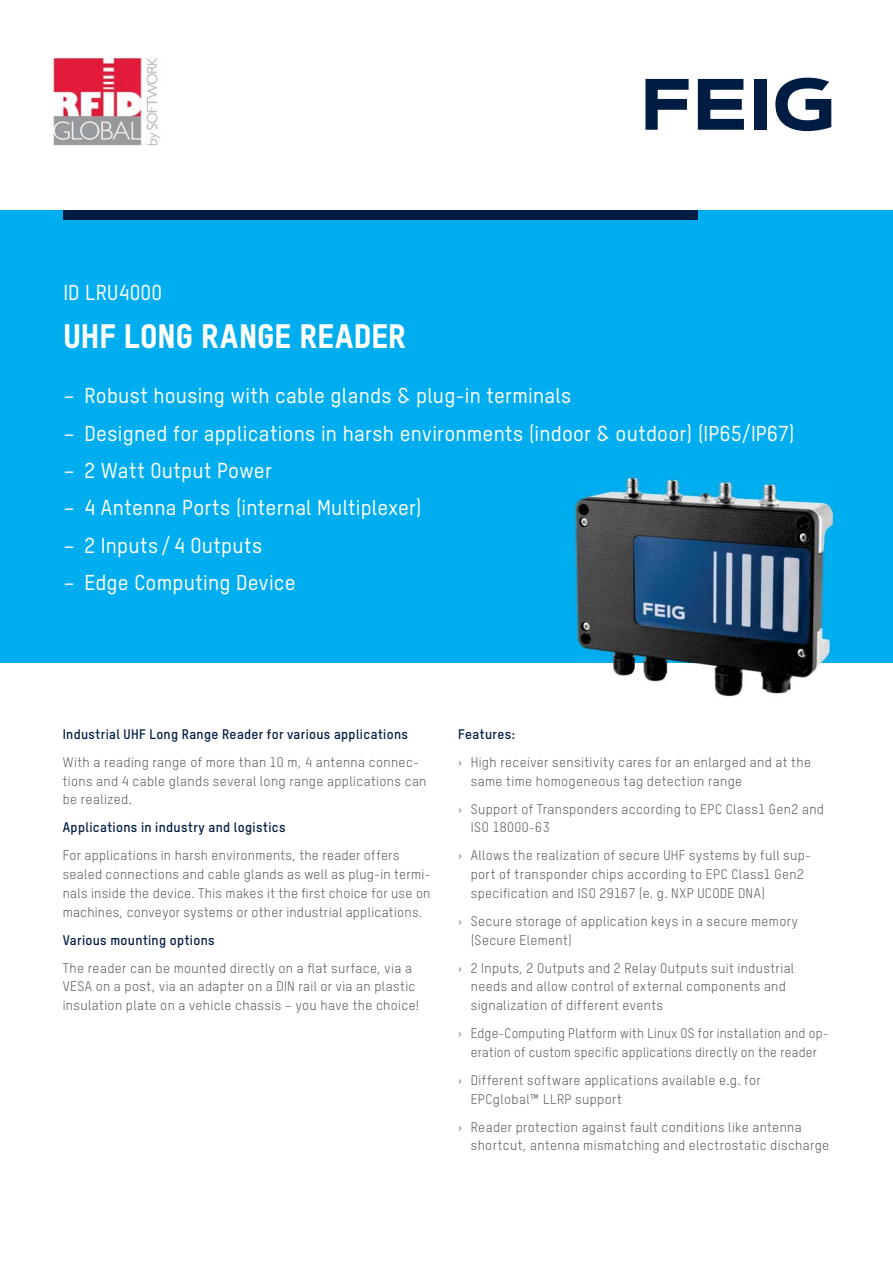
<style>
.page{position:relative;width:893px;height:1263px;background:#fff}
.page>*{position:absolute;margin:0;border:0;box-sizing:border-box;transform-origin:0 0}
.t1{font:33px "T Star Heavy";letter-spacing:.005em;color:#fff}
.t2{font:21px "T Star Medium";letter-spacing:.01em;color:#fff}
.t3{font:13.5px/18.8px "T Star Regular";letter-spacing:.025em;color:#58595b}
.t4{font:13.5px "T Star Bold";letter-spacing:.025em;color:#001c43}
.t5{font:13.5px/18.8px "T Star Regular";letter-spacing:.025em;color:#58595b;text-align:center;scale:.96 1}
</style>
<div class="page">
<div style="left:0;top:211px;width:893px;height:452px;background:#00aeef"></div>
<div style="left:63px;top:211px;width:635px;height:9px;background:#001c43"></div>
<img style="left:575px;top:477px;width:257px;height:220px">
<svg style="left:645px;top:79px;width:43px;height:51px"></svg>
<svg style="left:698px;top:79px;width:46px;height:51px"></svg>
<div style="left:754px;top:79px;width:13px;height:51px;background:#001c43"></div>
<svg style="left:775px;top:78px;width:56px;height:53px"></svg>
<img style="left:52px;top:57px;width:108px;height:90px">
<h2 class="t2" style="left:63px;top:285px;width:100px">ID LRU4000</h2>
<h1 class="t1" style="left:63px;top:324px;width:344px">UHF LONG RANGE READER</h1>
<h2 class="t2" style="left:63px;top:388px;width:509px">– Robust housing with cable glands &amp; plug-in terminals</h2>
<h2 class="t2" style="left:63px;top:426px;width:733px">– Designed for applications in harsh environments (indoor &amp; outdoor) (IP65/IP67)</h2>
<h2 class="t2" style="left:63px;top:463px;width:210px">– 2 Watt Output Power</h2>
<h2 class="t2" style="left:63px;top:500px;width:360px">– 4 Antenna Ports (internal Multiplexer)</h2>
<h2 class="t2" style="left:63px;top:538px;width:200px">– 2 Inputs / 4 Outputs</h2>
<h2 class="t2" style="left:63px;top:575px;width:234px">– Edge Computing Device</h2>
<p class="t4" style="left:63px;top:729px;width:347px">Industrial UHF Long Range Reader for various applications</p>
<p class="t3" style="left:63px;top:754px;width:365px">With a reading range of more than 10 m, 4 antenna connec&shy;tions and 4 cable glands several long range applications can be realized.</p>
<p class="t4" style="left:63px;top:823px;width:224px">Applications in industry and logistics</p>
<p class="t3" style="left:63px;top:847px;width:369px">For applications in harsh environments, the reader offers sealed connections and cable glands as well as plug-in termi&shy;nals inside the device. This makes it the first choice for use on machines, conveyor systems or other industrial applications.</p>
<p class="t4" style="left:63px;top:935px;width:153px">Various mounting options</p>
<p class="t3" style="left:63px;top:960px;width:358px">The reader can be mounted directly on a flat surface, via a<br>VESA on a post, via an adapter on a DIN rail or via an plastic insulation plate on a vehicle chassis – you have the choice!</p>
<p class="t4" style="left:458px;top:729px;width:59px">Features:</p>
<p class="t3" style="left:471px;top:754px;width:342px;text-indent:-13px">› High receiver sensitivity cares for an enlarged and at the same time homogeneous tag detection range</p>
<p class="t3" style="left:471px;top:801px;width:355px;text-indent:-13px">› Support of Transponders according to EPC Class1 Gen2 and<br>ISO 18000-63</p>
<p class="t3" style="left:471px;top:847px;width:342px;text-indent:-13px">› Allows the realization of secure UHF systems by full sup&shy;port of transponder chips according to EPC Class1 Gen2 specification and ISO 29167 (e. g. NXP UCODE DNA)</p>
<p class="t3" style="left:471px;top:913px;width:329px;text-indent:-13px">› Secure storage of application keys in a secure memory (Secure Element)</p>
<p class="t3" style="left:471px;top:960px;width:325px;text-indent:-13px">› 2 Inputs, 2 Outputs and 2 Relay Outputs suit industrial needs and allow control of external components and signalization of different events</p>
<p class="t5" style="left:458px;top:1025px;width:388px">› Edge-Computing Platform with Linux OS for installation and op&shy;eration of custom specific applications directly on the reader</p>
<p class="t3" style="left:471px;top:1072px;width:291px;text-indent:-13px">› Different software applications available e.g. for<br>EPCglobal™ LLRP support</p>
<p class="t3" style="left:471px;top:1119px;width:360px;text-indent:-13px">› Reader protection against fault conditions like antenna shortcut, antenna mismatching and electrostatic discharge</p>
</div>
